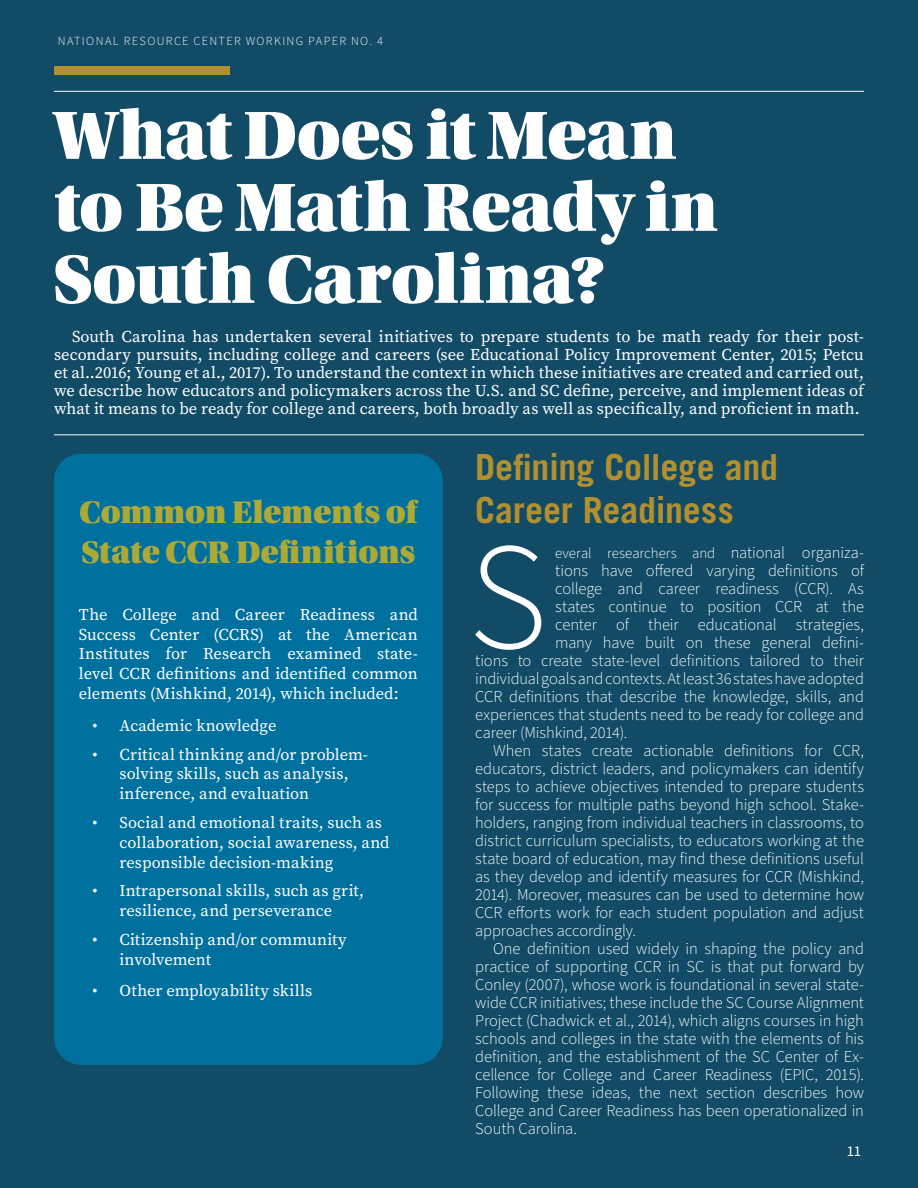
<style>
.page{position:relative;width:918px;height:1188px;background:#124b66}
.page>*{position:absolute;margin:0;border:0;box-sizing:border-box;transform-origin:0 0}
.Body_Text_-_Drop_Cap{font:300 153px "Source Sans Pro";color:#fff}
.Headline{font:72px/72px "Utopia Std Black Headline";letter-spacing:-.005em;color:#fff}
.Headline-2{font:700 36px/43.2px "Trade Gothic LT Std";letter-spacing:-.005em;color:#b28f2f}
.Headline-3{font:33px/39.6px "Utopia Std Black Headline";letter-spacing:-.005em;color:#aca936}
.Body_Text_-_First_Li{font:300 16.5px/18px "Source Sans Pro";letter-spacing:-.005em;color:#fff;text-align:justify}
.Body_Text_-_First_Li-2{font:16.5px/19.8px "Source Serif Pro";letter-spacing:.005em;color:#fff}
.Body_Text_-_Drop_Cap-2{font:300 16.5px "Source Sans Pro";letter-spacing:-.005em;color:#fff}
.Subtext{font:16.5px/19.8px "Source Serif Pro";letter-spacing:-.005em;color:#fff;text-align:justify}
.Body_Text_-_Drop_Cap-3{font:300 14.85px "Source Sans Pro";letter-spacing:.005em;color:#fff}
.Page_Number_-_Align{font:14.85px "Source Sans Pro";color:#fff}
.Running_Header{font:300 12.3px "Source Sans Pro";letter-spacing:.11em;color:#fff}
.s1{font-size:16.5px}
</style>
<div class="page">
<div style="left:54px;top:66px;width:176px;height:9px;background:#b28f2f"></div>
<hr style="left:54px;top:91px;width:810px;height:1px;background:#fff">
<hr style="left:54px;top:435px;width:810px;height:1px;background:#fff">
<div style="left:54px;top:454px;width:389px;height:611px;background:#00709e;border-radius:27px"></div>
<p class="Running_Header" style="left:58px;top:33px;width:327px">NATIONAL RESOURCE CENTER WORKING PAPER NO. 4</p>
<p class="Headline" style="left:54px;top:101px;width:665px">What Does it Mean to Be Math Ready in<br>South Carolina?</p>
<p class="Body_Text_-_First_Li-2" style="left:54px;top:327px;width:812px;line-height:18px;text-align:justify;text-indent:18px">South Carolina has undertaken several initiatives to prepare students to be math ready for their post&shy;secondary pursuits, including college and careers (see Educational Policy Improvement Center, 2015; Petcu et al..2016; Young et al., 2017). To understand the context in which these initiatives are created and carried out, we describe how educators and policymakers across the U.S. and SC define, perceive, and implement ideas of what it means to be ready for college and careers, both broadly as well as specifically, and proficient in math.</p>
<p class="Headline-2" style="left:475px;top:445px;width:305px">Defining College and<br>Career Readiness</p>
<p class="Body_Text_-_Drop_Cap" style="left:468px;top:495px;width:81px">S</p>
<p class="Body_Text_-_Drop_Cap-3" style="left:555px;top:543px;width:310px">everal researchers and <span class="s1">national organiza-</span></p>
<p class="Headline-3" style="left:80px;top:493px;width:339px">Common Elements of<br>State CCR Definitions</p>
<p class="Body_Text_-_Drop_Cap-2" style="left:555px;top:559px;width:310px">tions have offered varying definitions of</p>
<p class="Body_Text_-_Drop_Cap-2" style="left:555px;top:577px;width:310px">college and career readiness (CCR). As</p>
<p class="Body_Text_-_Drop_Cap-2" style="left:555px;top:595px;width:310px">states continue to position CCR at the</p>
<p class="Body_Text_-_Drop_Cap-2" style="left:555px;top:613px;width:310px">center of their educational strategies,</p>
<p class="Body_Text_-_Drop_Cap-2" style="left:555px;top:631px;width:310px">many have built on these general defini-</p>
<p class="Body_Text_-_Drop_Cap-2" style="left:475px;top:649px;width:390px">tions to create state-level definitions tailored to their</p>
<p class="Body_Text_-_Drop_Cap-2" style="left:475px;top:667px;width:390px">individual goals and contexts. At least 36 states have adopted</p>
<p class="Body_Text_-_Drop_Cap-2" style="left:475px;top:685px;width:390px">CCR definitions that describe the knowledge, skills, and</p>
<p class="Body_Text_-_Drop_Cap-2" style="left:475px;top:703px;width:390px">experiences that students need to be ready for college and</p>
<p class="Body_Text_-_Drop_Cap-2" style="left:475px;top:721px;width:154px">career (Mishkind, 2014).</p>
<p class="Body_Text_-_First_Li" style="left:475px;top:742px;width:390px;text-indent:18px">When states create actionable definitions for CCR, educators, district leaders, and policymakers can identify steps to achieve objectives intended to prepare students for success for multiple paths beyond high school. Stake&shy;holders, ranging from individual teachers in classrooms, to district curriculum specialists, to educators working at the state board of education, may find these definitions useful as they develop and identify measures for CCR (Mishkind, 2014). Moreover, measures can be used to determine how CCR efforts work for each student population and adjust approaches accordingly.</p>
<p class="Body_Text_-_First_Li" style="left:475px;top:940px;width:390px;text-indent:18px">One definition used widely in shaping the policy and practice of supporting CCR in SC is that put forward by Conley (2007), whose work is foundational in several state&shy;wide CCR initiatives; these include the SC Course Alignment Project (Chadwick et al., 2014), which aligns courses in high schools and colleges in the state with the elements of his definition, and the establishment of the SC Center of Ex&shy;cellence for College and Career Readiness (EPIC, 2015).<br>Following these ideas, the next section describes how College and Career Readiness has been operationalized in South Carolina.</p>
<p class="Subtext" style="left:79px;top:604px;width:340px">The College and Career Readiness and Success Center (CCRS) at the American Institutes for Research examined state&shy;level CCR definitions and identified common elements (Mishkind, 2014), which included:</p>
<p class="Body_Text_-_First_Li-2" style="left:92px;top:715px;width:185px">• Academic knowledge</p>
<p class="Body_Text_-_First_Li-2" style="left:119px;top:744px;width:250px;text-indent:-27px">• Critical thinking and/or problem&shy;solving skills, such as analysis, inference, and evaluation</p>
<p class="Body_Text_-_First_Li-2" style="left:119px;top:813px;width:272px;text-indent:-27px">• Social and emotional traits, such as collaboration, social awareness, and responsible decision-making</p>
<p class="Body_Text_-_First_Li-2" style="left:92px;top:881px;width:273px;text-align:center">• Intrapersonal skills, such as grit, resilience, and perseverance</p>
<p class="Body_Text_-_First_Li-2" style="left:119px;top:930px;width:229px;text-indent:-27px">• Citizenship and/or community involvement</p>
<p class="Body_Text_-_First_Li-2" style="left:92px;top:981px;width:221px">• Other employability skills</p>
<p class="Page_Number_-_Align" style="left:847px;top:1141px;width:16px">11</p>
</div>
